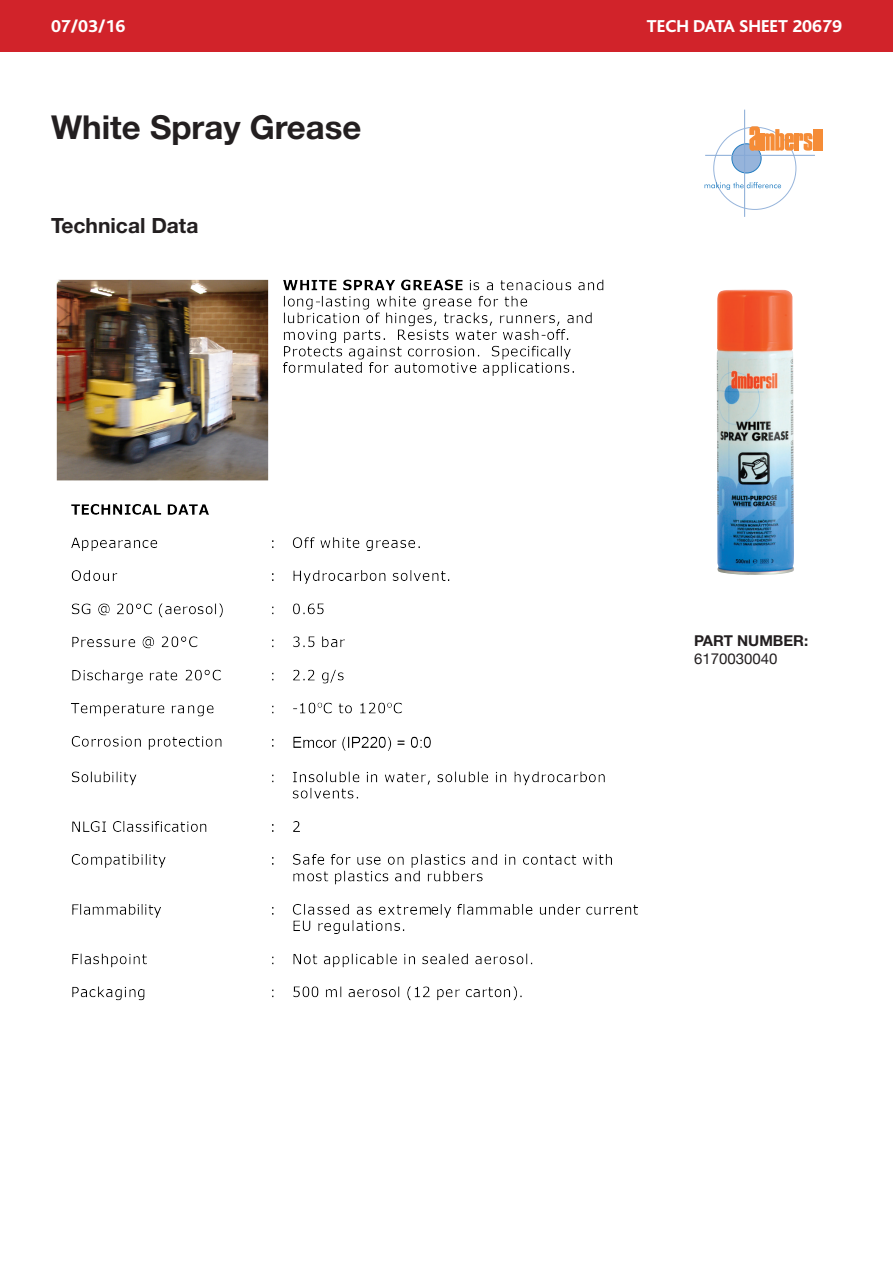
<style>
.page{position:relative;width:893px;height:1263px;background:#fff}
.page>*{position:absolute;margin:0;border:0;box-sizing:border-box;transform-origin:0 0}
.Heading{font:700 33px "Helvetica Neue";color:#231f20}
.Technical_Body_Copy{font:700 21px "Helvetica Neue";color:#231f20}
.t1{font:800 18px "Bliss";color:#fff}
.t2{font:700 15px "Helvetica Neue";color:#231f20}
.t3{font:15px "Helvetica Neue";color:#231f20}
</style>
<div class="page">
<div style="left:0;top:0;width:893px;height:51px;background:#d1232a"></div>
<div style="left:732px;top:144px;width:29px;height:29px;background:#96b4db;border-radius:50%"></div>
<div style="left:732px;top:144px;width:29px;height:29px;border:1px solid #237dc1;border-radius:50%"></div>
<hr style="left:744px;top:110px;width:1px;height:107px;background:#86a9d6">
<svg style="left:705px;top:182px;width:76px;height:8px"></svg>
<hr style="left:705px;top:155px;width:110px;height:1px;background:#86a9d6">
<hr style="left:818px;top:129px;width:4px;height:22px;background:#f58c37">
<svg style="left:749px;top:126px;width:68px;height:25px"></svg>
<img style="left:717px;top:290px;width:77px;height:285px">
<img style="left:56px;top:279px;width:582px;height:722px">
<p class="t1" style="left:51px;top:17px;width:76px">07/03/16</p>
<p class="t1" style="left:647px;top:16px;width:197px">TECH DATA SHEET 20679</p>
<p class="Heading" style="left:51px;top:106px;width:312px">White Spray Grease</p>
<p class="Technical_Body_Copy" style="left:51px;top:213px;width:149px">Technical Data</p>
<p class="t2" style="left:694px;top:631px;width:116px">PART NUMBER:</p>
<p class="t3" style="left:694px;top:648px;width:85px">6170030040</p>
</div>
